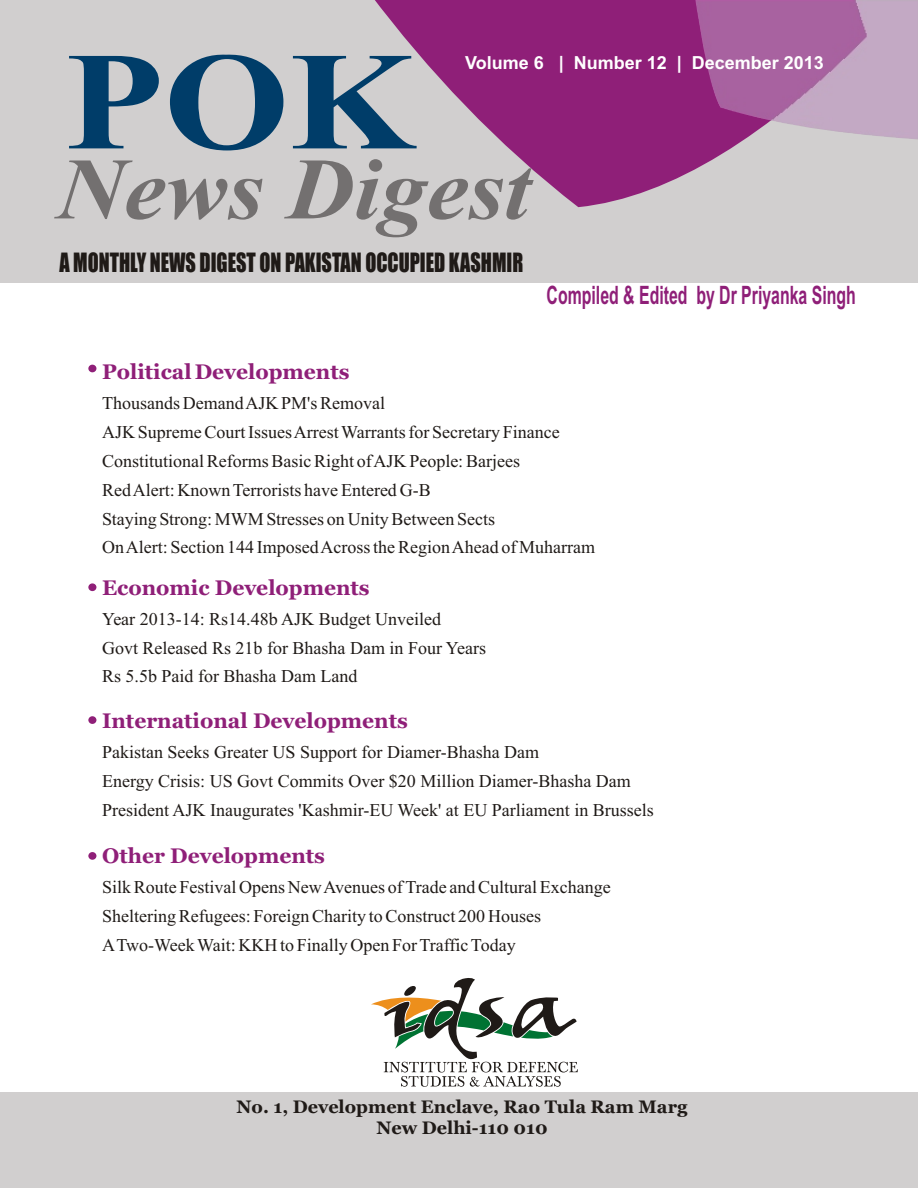
<style>
.page{position:relative;width:918px;height:1188px;background:#fff}
.page>*{position:absolute;margin:0;border:0;box-sizing:border-box;transform-origin:0 0}
.t1{font:700 139.65px "Times New Roman";color:#003d69;scale:1.16 1}
.t2{font:italic 700 87.45px "Times New Roman";color:#737070;scale:1.06 1}
.t3{font:700 25.35px "Arial";color:#8f1f78;scale:.63 1}
.t4{font:24.6px "Impact";color:#1f1a17;scale:.82 1}
.t5{font:700 21px "Georgia";color:#8f1f78}
.t6{font:18px/29px "Times New Roman";color:#1f1a17}
.t7{font:700 18px/20.4px "Georgia";color:#1f1a17;text-align:center}
.t8{font:700 18px "Arial";color:#fff}
</style>
<div class="page">
<div style="left:0;top:0;width:918px;height:283px;background:#d1cfcf"></div>
<svg style="left:375px;top:0;width:367px;height:207px;fill:#8f1f78"></svg>
<img style="left:694px;top:0;width:224px;height:141px">
<div style="left:88px;top:365px;width:8px;height:7px;background:#8f1f78;border-radius:50%"></div>
<div style="left:88px;top:583px;width:8px;height:8px;background:#8f1f78;border-radius:50%"></div>
<div style="left:88px;top:852px;width:8px;height:8px;background:#8f1f78;border-radius:50%"></div>
<div style="left:88px;top:716px;width:8px;height:8px;background:#8f1f78;border-radius:50%"></div>
<svg style="left:371px;top:978px;width:207px;height:109px"></svg>
<div style="left:0;top:1093px;width:918px;height:95px;background:#d1cfcf"></div>
<h1 class="t1" style="left:65px;top:54px;width:303px">POK</h1>
<p class="t8" style="left:465px;top:56px;width:360px">Volume 6 | Number 12 | December 2013</p>
<h2 class="t2" style="left:57px;top:159px;width:448px">News Digest</h2>
<h3 class="t4" style="left:59px;top:252px;width:567px">A MONTHLY NEWS DIGEST ON PAKISTAN OCCUPIED KASHMIR</h3>
<h3 class="t3" style="left:547px;top:285px;width:492px">Compiled &amp; Edited by Dr Priyanka Singh</h3>
<p class="t5" style="left:102px;top:363px;width:249px">Political Developments</p>
<p class="t6" style="left:102px;top:390px;width:494px">Thousands Demand AJK PM's Removal<br>AJK Supreme Court Issues Arrest Warrants for Secretary Finance Constitutional Reforms Basic Right of AJK People: Barjees<br>Red Alert: Known Terrorists have Entered G-B<br>Staying Strong: MWM Stresses on Unity Between Sects<br>On Alert: Section 144 Imposed Across the Region Ahead of Muharram</p>
<p class="t5" style="left:102px;top:579px;width:269px">Economic Developments</p>
<p class="t6" style="left:102px;top:606px;width:385px">Year 2013-14: Rs14.48b AJK Budget Unveiled<br>Govt Released Rs 21b for Bhasha Dam in Four Years<br>Rs 5.5b Paid for Bhasha Dam Land</p>
<p class="t5" style="left:102px;top:712px;width:307px">International Developments</p>
<p class="t6" style="left:102px;top:739px;width:553px">Pakistan Seeks Greater US Support for Diamer-Bhasha Dam<br>Energy Crisis: US Govt Commits Over $20 Million Diamer-Bhasha Dam<br>President AJK Inaugurates 'Kashmir-EU Week' at EU Parliament in Brussels</p>
<p class="t5" style="left:102px;top:848px;width:224px">Other Developments</p>
<p class="t6" style="left:102px;top:875px;width:510px">Silk Route Festival Opens New Avenues of Trade and Cultural Exchange<br>Sheltering Refugees: Foreign Charity to Construct 200 Houses<br>ATwo-Week Wait: KKH to Finally Open For Traffic Today</p>
<p class="t7" style="left:237px;top:1098px;width:452px">No. 1, Development Enclave, Rao Tula Ram Marg<br>New Delhi-110 010</p>
</div>
